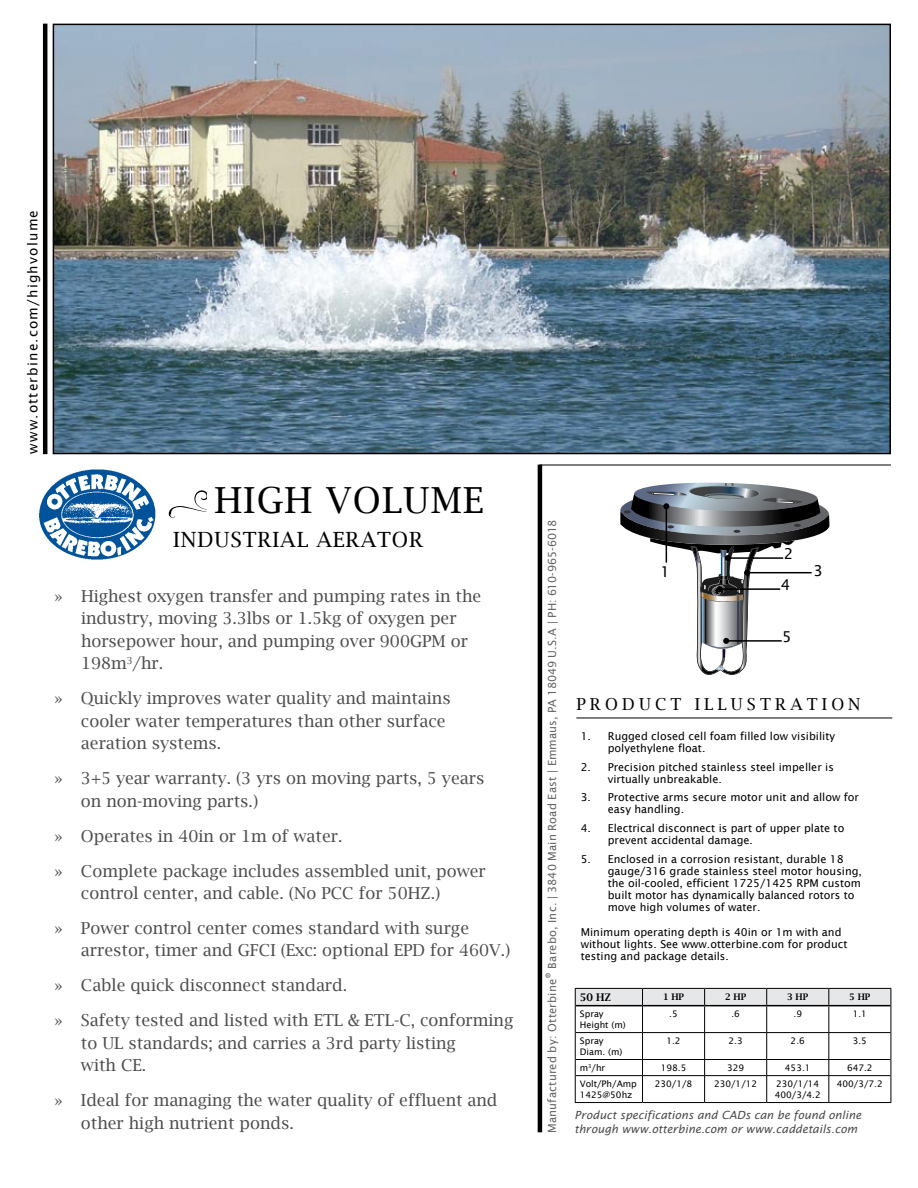
<style>
.page{position:relative;width:918px;height:1188px;background:#fff}
.page>*{position:absolute;margin:0;border:0;box-sizing:border-box;transform-origin:0 0}
.t1{font:36px "Lucida Bright";letter-spacing:.04em;color:#000}
.t2{font:21px "Lucida Bright";letter-spacing:.04em;color:#000}
.t3{font:16.5px/22.5px "Lucida Bright";color:#4d4d4f}
.t4{font:16.5px "Lucida Bright";color:#000}
.t5{font:15px "Lucida Sans";color:#000}
.t6{font:13.5px "Lucida Sans";letter-spacing:.09em;color:#000}
.t7{font:11.25px "Lucida Sans";letter-spacing:.01em;color:#636467}
.t8{font:italic 11.25px/13.5px "Lucida Sans";color:#4d4d4f}
.t9{font:10.8px/12px "Lucida Sans";color:#000}
.t10{font:600 10.5px "Lucida Bright";color:#000}
.t11{font:9px/10.8px "Lucida Sans";color:#000}
.t12{font:600 9px "Lucida Bright";color:#000}
</style>
<div class="page">
<hr style="left:538px;top:465px;width:4px;height:667px;background:#000">
<hr style="left:576px;top:718px;width:316px;height:1px;background:#000">
<img style="left:39px;top:469px;width:117px;height:91px">
<img style="left:56px;top:27px;width:832px;height:424px">
<div style="left:53px;top:24px;width:838px;height:430px;border:2px solid #000"></div>
<hr style="left:43px;top:24px;width:4px;height:430px;background:#000">
<hr style="left:539px;top:465px;width:352px;height:1px;background:#000">
<svg style="left:169px;top:490px;width:38px;height:28px"></svg>
<svg style="left:575px;top:988px;width:317px;height:115px"></svg>
<svg style="left:620px;top:483px;width:210px;height:192px"></svg>
<p class="t6" style="left:25px;top:454px;width:245px;rotate:-90deg">www.otterbine.com/highvolume</p>
<h1 class="t1" style="left:214px;top:480px;width:271px">HIGH VOLUME</h1>
<p class="t2" style="left:173px;top:527px;width:252px">INDUSTRIAL AERATOR</p>
<p class="t3" style="left:81px;top:585px;width:402px;text-indent:-27px">» Highest oxygen transfer and pumping rates in the industry, moving 3.3lbs or 1.5kg of oxygen per horsepower hour, and pumping over 900GPM or 198m<sup>3</sup>/hr.</p>
<p class="t3" style="left:81px;top:687px;width:371px;text-indent:-27px">» Quickly improves water quality and maintains cooler water temperatures than other surface aeration systems.</p>
<p class="t3" style="left:81px;top:767px;width:405px;text-indent:-27px">» 3+5 year warranty. (3 yrs on moving parts, 5 years on non-moving parts.)</p>
<p class="t3" style="left:54px;top:818px;width:433px;line-height:35px">» Operates in 40in or 1m of water.<br>» Complete package includes assembled unit, power</p>
<p class="t3" style="left:54px;top:876px;width:417px;line-height:35px;text-align:center">control center, and cable. (No PCC for 50HZ.)<br>» Power control center comes standard with surge</p>
<p class="t3" style="left:54px;top:933px;width:461px;line-height:35px;text-indent:27px">arrestor, timer and GFCI (Exc: optional EPD for 460V.) » Cable quick disconnect standard.<br>» Safety tested and listed with ETL &amp; ETL-C, conforming</p>
<p class="t3" style="left:81px;top:1032px;width:376px">to UL standards; and carries a 3rd party listing with CE.</p>
<p class="t3" style="left:81px;top:1089px;width:418px;text-indent:-27px">» Ideal for managing the water quality of effluent and other high nutrient ponds.</p>
<p class="t7" style="left:546px;top:1133px;width:614px;rotate:-90deg">Manufactured by: Otterbine® Barebo, Inc. | 3840 Main Road East | Emmaus, PA 18049 U.S.A | PH: 610-965-6018</p>
<p class="t5" style="left:660px;top:563px;width:11px">1</p>
<p class="t5" style="left:784px;top:545px;width:11px">2</p>
<p class="t5" style="left:781px;top:576px;width:11px">4</p>
<p class="t5" style="left:782px;top:628px;width:11px">5</p>
<p class="t5" style="left:814px;top:562px;width:11px">3</p>
<p class="t4" style="left:576px;top:695px;width:30px">Product</p>
<p class="t4" style="left:695px;top:695px;width:25px">Illustration</p>
<p class="t9" style="left:608px;top:730px;width:229px;text-indent:-27px">1. Rugged closed cell foam filled low visibility polyethylene float.</p>
<p class="t9" style="left:608px;top:761px;width:228px;text-indent:-27px">2. Precision pitched stainless steel impeller is virtually unbreakable.</p>
<p class="t9" style="left:608px;top:792px;width:253px;text-indent:-27px">3. Protective arms secure motor unit and allow for easy handling.</p>
<p class="t9" style="left:608px;top:822px;width:238px;text-indent:-27px">4. Electrical disconnect is part of upper plate to prevent accidental damage.</p>
<p class="t9" style="left:608px;top:853px;width:256px;text-indent:-27px">5. Enclosed in a corrosion resistant, durable 18 gauge/316 grade stainless steel motor housing, the oil-cooled, efficient 1725/1425 RPM custom built motor has dynamically balanced rotors to move high volumes of water.</p>
<p class="t9" style="left:581px;top:926px;width:268px">Minimum operating depth is 40in or 1m with and without lights. See www.otterbine.com for product testing and package details.</p>
<p class="t10" style="left:580px;top:991px;width:33px">50 HZ</p>
<p class="t12" style="left:663px;top:992px;width:23px">1 HP</p>
<p class="t12" style="left:725px;top:992px;width:23px">2 HP</p>
<p class="t12" style="left:787px;top:992px;width:23px">3 HP</p>
<p class="t12" style="left:849px;top:992px;width:23px">5 HP</p>
<p class="t11" style="left:580px;top:1009px;width:47px">Spray<br>Height (m)</p>
<p class="t11" style="left:669px;top:1009px;width:10px">.5</p>
<p class="t11" style="left:731px;top:1009px;width:10px">.6</p>
<p class="t11" style="left:793px;top:1009px;width:10px">.9</p>
<p class="t11" style="left:853px;top:1009px;width:16px">1.1</p>
<p class="t11" style="left:580px;top:1035px;width:44px">Spray<br>Diam. (m)</p>
<p class="t11" style="left:666px;top:1035px;width:16px">1.2</p>
<p class="t11" style="left:729px;top:1035px;width:16px">2.3</p>
<p class="t11" style="left:791px;top:1035px;width:16px">2.6</p>
<p class="t11" style="left:853px;top:1035px;width:16px">3.5</p>
<p class="t11" style="left:580px;top:1062px;width:27px">m<sup>3</sup>/hr</p>
<p class="t11" style="left:661px;top:1062px;width:27px">198.5</p>
<p class="t11" style="left:727px;top:1062px;width:19px">329</p>
<p class="t11" style="left:785px;top:1062px;width:27px">453.1</p>
<p class="t11" style="left:847px;top:1062px;width:27px">647.2</p>
<p class="t11" style="left:580px;top:1079px;width:59px">Volt/Ph/Amp<br>1425@50hz</p>
<p class="t11" style="left:655px;top:1079px;width:39px">230/1/8</p>
<p class="t11" style="left:714px;top:1079px;width:45px">230/1/12</p>
<p class="t11" style="left:775px;top:1079px;width:47px">230/1/14<br>400/3/4.2</p>
<p class="t11" style="left:837px;top:1079px;width:47px">400/3/7.2</p>
<p class="t8" style="left:574px;top:1108px;width:288px">Product specifications and CADs can be found online through www.otterbine.com or www.caddetails.com</p>
</div>
